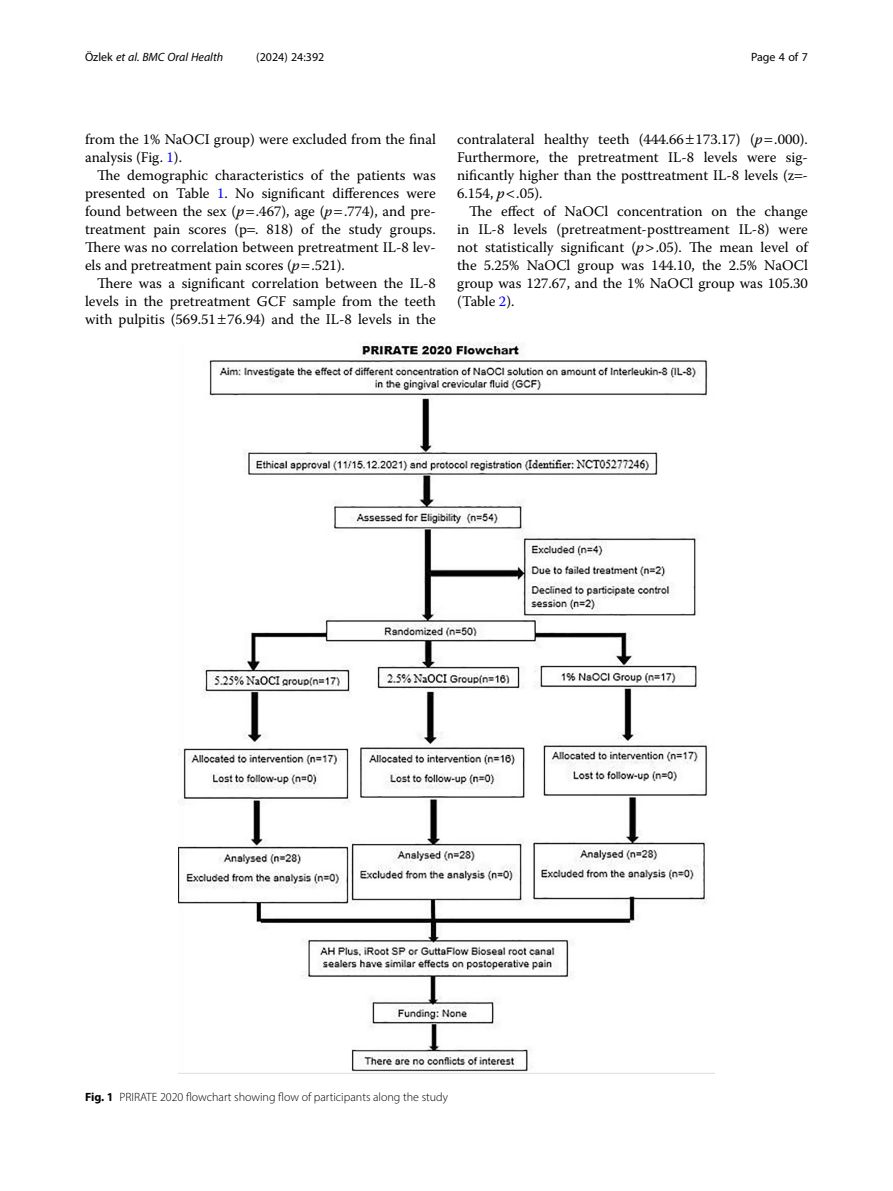
<style>
.page{position:relative;width:893px;height:1191px;background:#fff}
.page>*{position:absolute;margin:0;border:0;box-sizing:border-box;transform-origin:0 0}
.Body_Text_Indent{font:14.7px/18px "Warnock Pro";color:#000;text-align:justify}
.Body_Text{font:14.7px/18px "Warnock Pro";color:#000}
.Figure_Caption{font:300 12px "Myriad Pro";color:#000}
.t1{font:italic 12px "Myriad Pro";color:#000}
.t2{font:12px "Myriad Pro";color:#000}
.s1{font-style:normal}
.s2{color:#00f}
.s3{font-style:italic}
.s4{font-weight:700}
</style>
<div class="page">
<img style="left:179px;top:342px;width:535px;height:732px">
<p class="t1" style="left:85px;top:50px;width:140px"><span class="s1">Özlek</span> et al. BMC Oral Health</p>
<p class="t2" style="left:256px;top:50px;width:70px">(2024) 24:392</p>
<p class="t2" style="left:751px;top:50px;width:58px">Page 4 of 7</p>
<p class="Body_Text" style="left:85px;top:130px;width:352px">from the 1% NaOCI group) were excluded from the final analysis (Fig. <span class="s2">1</span>).</p>
<p class="Body_Text_Indent" style="left:85px;top:166px;width:352px;text-indent:12px">The demographic characteristics of the patients was presented on Table <span class="s2">1</span>. No significant differences were found between the sex (<span class="s3">p</span> .467), age (<span class="s3">p</span> .774), and pre&shy;treatment pain scores (p . 818) of the study groups.<br>There was no correlation between pretreatment IL-8 lev&shy;els and pretreatment pain scores (<span class="s3">p</span> .521).</p>
<p class="Body_Text_Indent" style="left:85px;top:274px;width:352px;text-indent:12px">There was a significant correlation between the IL-8 levels in the pretreatment GCF sample from the teeth with pulpitis (569.51 76.94) and the IL-8 levels in the</p>
<p class="Body_Text_Indent" style="left:457px;top:130px;width:352px">contralateral healthy teeth (444.66 173.17) (<span class="s3">p</span> .000).<br>Furthermore, the pretreatment IL-8 levels were sig&shy;nificantly higher than the posttreatment IL-8 levels (z - 6.154, <span class="s3">p</span> .05).</p>
<p class="Body_Text_Indent" style="left:457px;top:202px;width:352px;text-indent:12px">The effect of NaOCl concentration on the change in IL-8 levels (pretreatment-posttreament IL-8) were not statistically significant (<span class="s3">p</span> .05). The mean level of the 5.25% NaOCl group was 144.10, the 2.5% NaOCl group was 127.67, and the 1% NaOCl group was 105.30 (Table <span class="s2">2</span>).</p>
<p class="Figure_Caption" style="left:85px;top:1089px;width:364px"><span class="s4">Fig. 1</span> PRIRATE 2020 flowchart showing flow of participants along the study</p>
</div>
